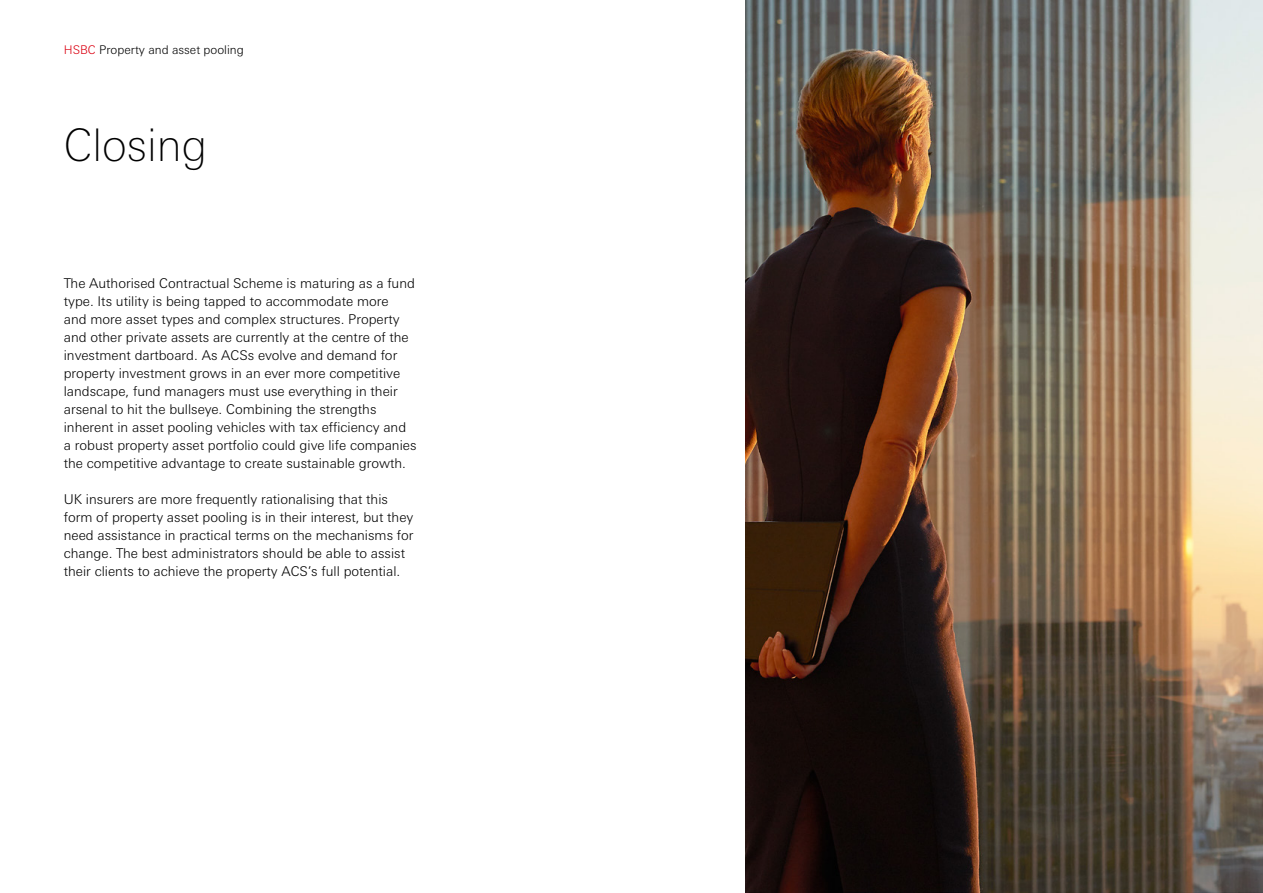
<style>
.page{position:relative;width:1263px;height:893px;background:#fff}
.page>*{position:absolute;margin:0;border:0;box-sizing:border-box;transform-origin:0 0}
.t1{font:100 45px "Univers Nextfor HSBC";color:#000}
.t2{font:300 13.5px/18px "Univers Nextfor HSBC";color:#000}
.t3{font:300 12px "Univers Nextfor HSBC";color:#000}
.s1{color:#db0011}
</style>
<div class="page">
<img style="left:746px;top:0;width:517px;height:893px">
<p class="t3" style="left:64px;top:41px;width:182px"><span class="s1">HSBC</span> Property and asset pooling</p>
<h1 class="t1" style="left:64px;top:113px;width:145px">Closing</h1>
<p class="t2" style="left:64px;top:273px;width:354px">The Authorised Contractual Scheme is maturing as a fund type. Its utility is being tapped to accommodate more<br>and more asset types and complex structures. Property and other private assets are currently at the centre of the investment dartboard. As ACSs evolve and demand for property investment grows in an ever more competitive landscape, fund managers must use everything in their arsenal to hit the bullseye. Combining the strengths inherent in asset pooling vehicles with tax efficiency and a robust property asset portfolio could give life companies the competitive advantage to create sustainable growth.</p>
<p class="t2" style="left:64px;top:489px;width:351px">UK insurers are more frequently rationalising that this form of property asset pooling is in their interest, but they need assistance in practical terms on the mechanisms for change. The best administrators should be able to assist their clients to achieve the property ACS’s full potential.</p>
</div>
